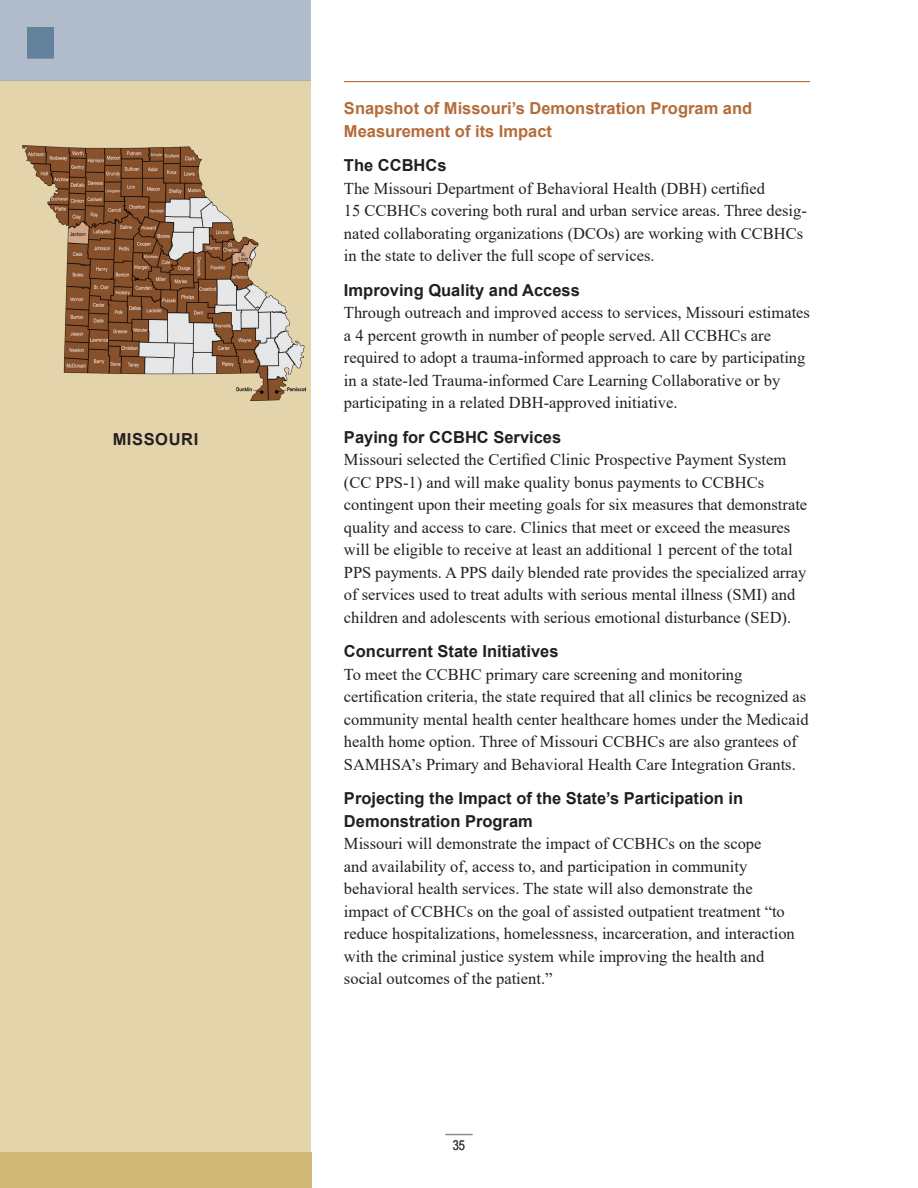
<style>
.page{position:relative;width:918px;height:1188px;background:#fff}
.page>*{position:absolute;margin:0;border:0;box-sizing:border-box;transform-origin:0 0}
.t1{font:16.5px/22.5px "Times New Roman";color:#231f20}
.t2{font:700 16.5px/22.5px "Arial";color:#231f20}
.t3{font:700 16.5px/22.5px "Arial";color:#b46c3a}
.t4{font:700 16.5px "Arial";letter-spacing:.035em;color:#231f20}
.t5{font:13.5px "Arial Narrow";color:#3e3e3f}
</style>
<div class="page">
<svg style="left:446px;top:1134px;width:26px;height:1px"></svg>
<hr style="left:344px;top:81px;width:466px;height:1px;background:#b46c3a">
<div style="left:0;top:81px;width:311px;height:1096px;background:#e4d4ac"></div>
<div style="left:0;top:1152px;width:311px;height:36px;background:#d0b876"></div>
<div style="left:0;top:0;width:311px;height:81px;background:#b0bccb"></div>
<div style="left:27px;top:27px;width:27px;height:31px;background:#65829c"></div>
<img style="left:22px;top:145px;width:283px;height:255px">
<p class="t4" style="left:113px;top:428px;width:87px">MISSOURI</p>
<p class="t3" style="left:344px;top:97px;width:410px">Snapshot of Missouri’s Demonstration Program and<br>Measurement of its Impact</p>
<h5 class="t2" style="left:344px;top:154px;width:104px">The CCBHCs</h5>
<p class="t1" style="left:344px;top:176px;width:464px">The Missouri Department of Behavioral Health (DBH) certified<br>15 CCBHCs covering both rural and urban service areas. Three desig&shy;nated collaborating organizations (DCOs) are working with CCBHCs in the state to deliver the full scope of services.</p>
<h5 class="t2" style="left:344px;top:279px;width:237px">Improving Quality and Access</h5>
<p class="t1" style="left:344px;top:301px;width:468px">Through outreach and improved access to services, Missouri estimates a 4 percent growth in number of people served. All CCBHCs are required to adopt a trauma-informed approach to care by participating in a state-led Trauma-informed Care Learning Collaborative or by participating in a related DBH-approved initiative.</p>
<h5 class="t2" style="left:344px;top:426px;width:219px">Paying for CCBHC Services</h5>
<p class="t1" style="left:344px;top:448px;width:465px">Missouri selected the Certified Clinic Prospective Payment System (CC PPS-1) and will make quality bonus payments to CCBHCs contingent upon their meeting goals for six measures that demonstrate quality and access to care. Clinics that meet or exceed the measures will be eligible to receive at least an additional 1 percent of the total PPS payments. A PPS daily blended rate provides the specialized array of services used to treat adults with serious mental illness (SMI) and children and adolescents with serious emotional disturbance (SED).</p>
<h5 class="t2" style="left:344px;top:640px;width:216px">Concurrent State Initiatives</h5>
<p class="t1" style="left:344px;top:662px;width:466px">To meet the CCBHC primary care screening and monitoring certification criteria, the state required that all clinics be recognized as community mental health center healthcare homes under the Medicaid health home option. Three of Missouri CCBHCs are also grantees of SAMHSA’s Primary and Behavioral Health Care Integration Grants.</p>
<h5 class="t2" style="left:344px;top:787px;width:401px">Projecting the Impact of the State’s Participation in<br>Demonstration Program</h5>
<p class="t1" style="left:344px;top:832px;width:442px">Missouri will demonstrate the impact of CCBHCs on the scope and availability of, access to, and participation in community behavioral health services. The state will also demonstrate the impact of CCBHCs on the goal of assisted outpatient treatment “to</p>
<p class="t1" style="left:344px;top:922px;width:452px">reduce hospitalizations, homelessness, incarceration, and interaction with the criminal justice system while improving the health and social outcomes of the patient.”</p>
<p class="t5" style="left:453px;top:1136px;width:14px">35</p>
</div>
